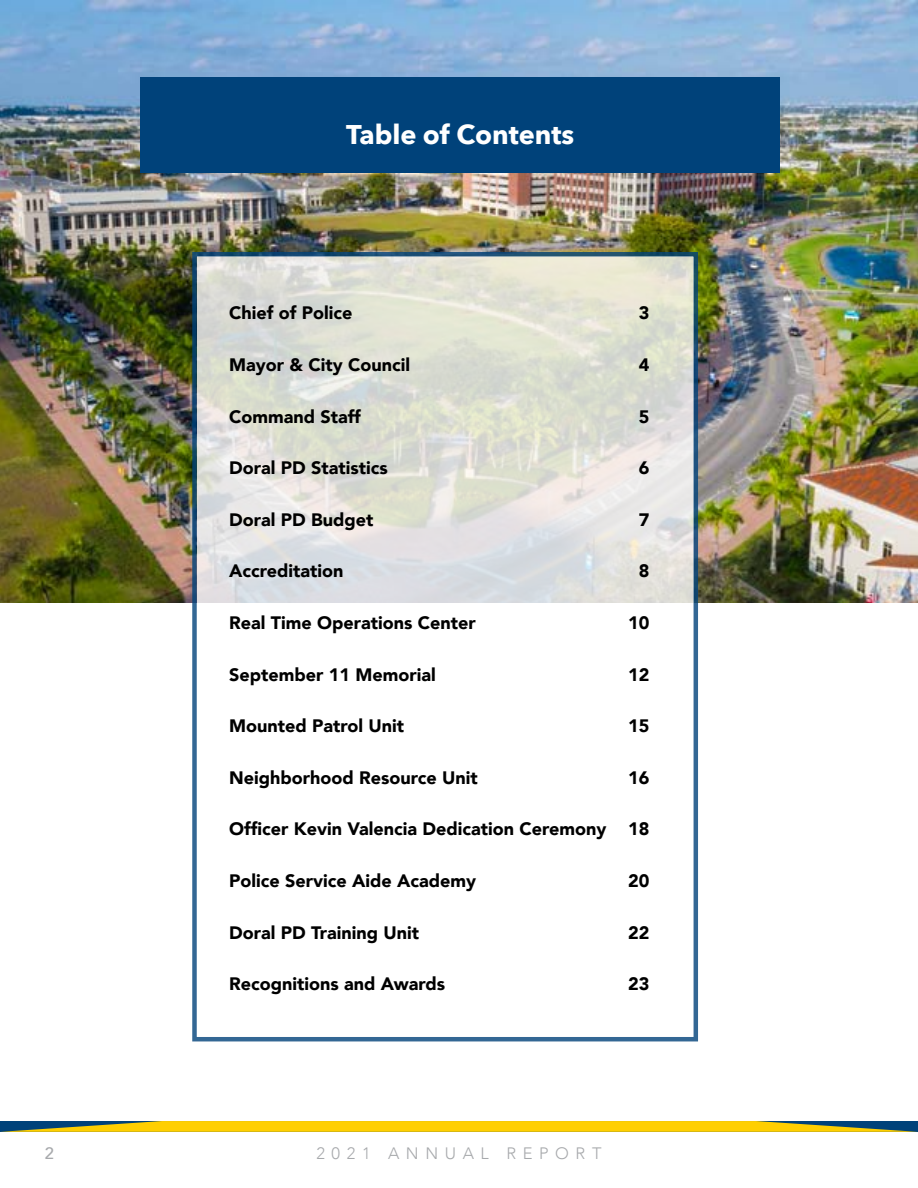
<style>
.page{position:relative;width:918px;height:1188px;background:#fff}
.page>*{position:absolute;margin:0;border:0;box-sizing:border-box;transform-origin:0 0}
.t1{font:700 27px "Avenir Next";color:#fff}
.t2{font:900 18px "Avenir";color:#000}
.t3{font:300 16.5px "Avenir";letter-spacing:.4em;color:#a7a9ac}
.t4{font:500 16.5px "Avenir";color:#a7a9ac}
</style>
<div class="page">
<svg style="left:0;top:1121px;width:918px;height:11px;background:#ceb417"></svg>
<img style="left:0;top:0;width:918px;height:603px">
<div style="left:141px;top:77px;width:639px;height:95px;background:#00427a"></div>
<svg style="left:190px;top:250px;width:510px;height:792px"></svg>
<h1 class="t1" style="left:346px;top:111px;width:229px">Table of Contents</h1>
<p class="t2" style="left:229px;top:298px;width:125px">Chief of Police</p>
<p class="t2" style="left:639px;top:298px;width:12px">3</p>
<p class="t2" style="left:229px;top:349px;width:182px">Mayor &amp; City Council</p>
<p class="t2" style="left:639px;top:349px;width:12px">4</p>
<p class="t2" style="left:229px;top:401px;width:133px">Command Staff</p>
<p class="t2" style="left:639px;top:401px;width:12px">5</p>
<p class="t2" style="left:229px;top:452px;width:160px">Doral PD Statistics</p>
<p class="t2" style="left:639px;top:452px;width:12px">6</p>
<p class="t2" style="left:229px;top:504px;width:146px">Doral PD Budget</p>
<p class="t2" style="left:639px;top:504px;width:12px">7</p>
<p class="t2" style="left:229px;top:556px;width:116px">Accreditation</p>
<p class="t2" style="left:639px;top:556px;width:12px">8</p>
<p class="t2" style="left:229px;top:607px;width:248px">Real Time Operations Center</p>
<p class="t2" style="left:628px;top:607px;width:23px">10</p>
<p class="t2" style="left:229px;top:659px;width:208px">September 11 Memorial</p>
<p class="t2" style="left:628px;top:659px;width:23px">12</p>
<p class="t2" style="left:229px;top:710px;width:176px">Mounted Patrol Unit</p>
<p class="t2" style="left:628px;top:710px;width:23px">15</p>
<p class="t2" style="left:229px;top:762px;width:250px">Neighborhood Resource Unit</p>
<p class="t2" style="left:628px;top:762px;width:23px">16</p>
<p class="t2" style="left:229px;top:814px;width:422px">Officer Kevin Valencia Dedication Ceremony 18</p>
<p class="t2" style="left:229px;top:865px;width:249px">Police Service Aide Academy</p>
<p class="t2" style="left:628px;top:865px;width:23px">20</p>
<p class="t2" style="left:229px;top:917px;width:192px">Doral PD Training Unit</p>
<p class="t2" style="left:628px;top:917px;width:23px">22</p>
<p class="t2" style="left:229px;top:969px;width:217px">Recognitions and Awards</p>
<p class="t2" style="left:628px;top:969px;width:23px">23</p>
<p class="t4" style="left:45px;top:1139px;width:11px">2</p>
<p class="t3" style="left:316px;top:1144px;width:287px">2021 ANNUAL REPORT</p>
</div>
